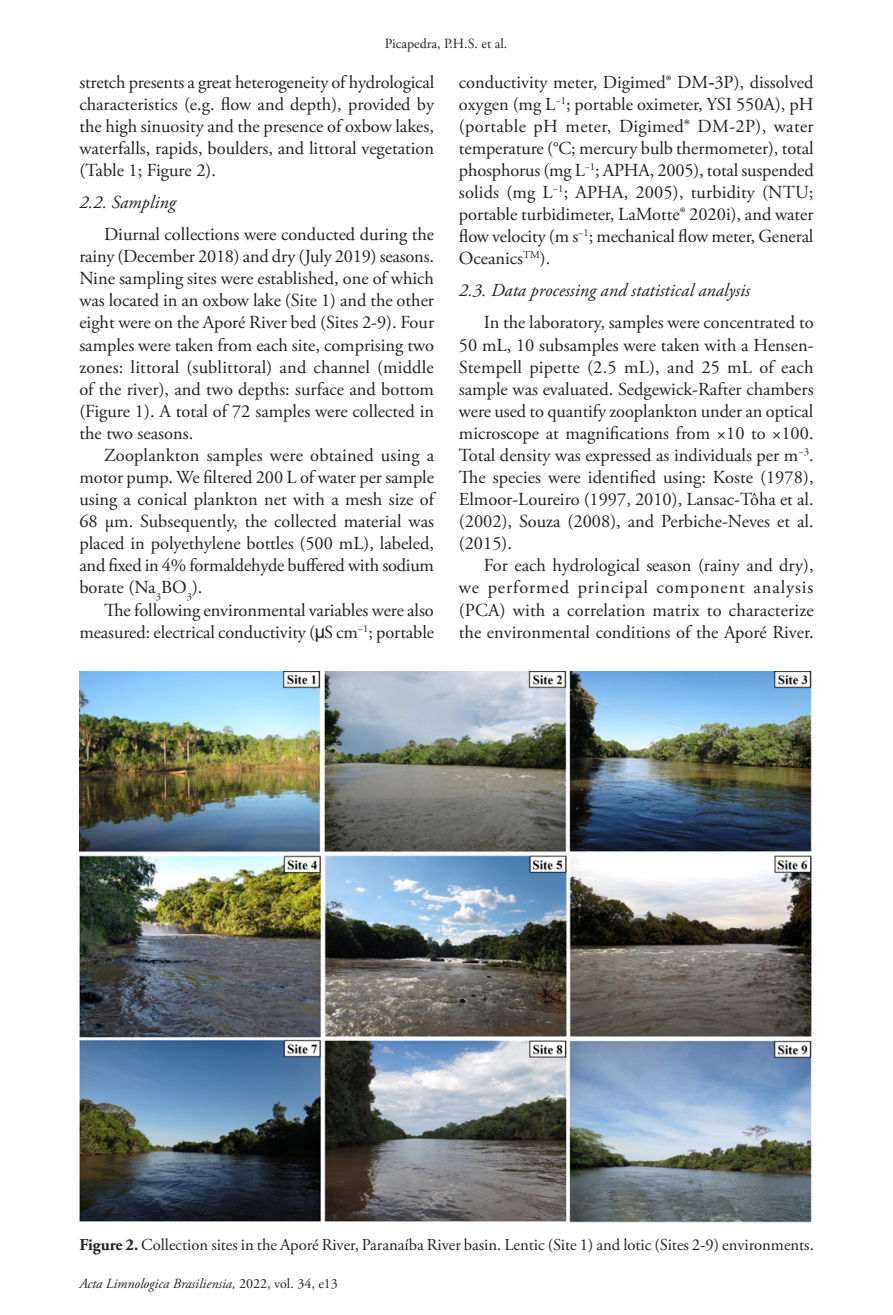
<style>
.page{position:relative;width:893px;height:1315px;background:#fff}
.page>*{position:absolute;margin:0;border:0;box-sizing:border-box;transform-origin:0 0}
.Paragraph{font:18.38px/22.1px "Adobe Garamond Pro";color:#231f20;text-align:justify}
.Heading2{font:italic 18.38px "Adobe Garamond Pro";color:#231f20}
.FigureCaption{font:16.62px "Adobe Garamond Pro";color:#231f20}
.t1{font:italic 14px "Adobe Garamond Pro";color:#231f20}
.t2{font:14px "Adobe Garamond Pro";color:#231f20}
.s1{font-family:"Times New Roman"}
.s2{font-weight:700}
.s3{font-style:normal}
</style>
<div class="page">
<img style="left:79px;top:672px;width:733px;height:551px">
<p class="t2" style="left:385px;top:35px;width:124px">Picapedra, P.H.S. et al.</p>
<p class="Paragraph" style="left:79px;top:72px;width:356px">stretch presents a great heterogeneity of hydrological characteristics (e.g. flow and depth), provided by the high sinuosity and the presence of oxbow lakes, waterfalls, rapids, boulders, and littoral vegetation (Table 1; Figure 2).</p>
<p class="Heading2" style="left:79px;top:191px;width:98px">2.2. Sampling</p>
<p class="Paragraph" style="left:79px;top:224px;width:356px;text-indent:25px">Diurnal collections were conducted during the rainy (December 2018) and dry (July 2019) seasons.<br>Nine sampling sites were established, one of which was located in an oxbow lake (Site 1) and the other eight were on the Aporé River bed (Sites 2-9). Four samples were taken from each site, comprising two zones: littoral (sublittoral) and channel (middle of the river), and two depths: surface and bottom (Figure 1). A total of 72 samples were collected in the two seasons.</p>
<p class="Paragraph" style="left:79px;top:445px;width:356px;text-indent:25px">Zooplankton samples were obtained using a motor pump. We filtered 200 L of water per sample using a conical plankton net with a mesh size of 68 µm. Subsequently, the collected material was placed in polyethylene bottles (500 mL), labeled, and fixed in 4% formaldehyde buffered with sodium borate (Na<sub>3</sub>BO<sub>3</sub>).</p>
<p class="Paragraph" style="left:79px;top:599px;width:356px;text-align:right">The following environmental variables were also measured: electrical conductivity (μS cm<sup>−1</sup>; portable</p>
<p class="Paragraph" style="left:459px;top:72px;width:356px">conductivity meter, Digimed® DM<span class="s1">‐</span>3P), dissolved oxygen (mg L<sup>−1</sup>; portable oximeter, YSI 550A), pH (portable pH meter, Digimed® DM-2P), water temperature (°C; mercury bulb thermometer), total phosphorus (mg L<sup>−1</sup>; APHA, 2005), total suspended solids (mg L<sup>−1</sup>; APHA, 2005), turbidity (NTU; portable turbidimeter, LaMotte® 2020i), and water flow velocity (m s<sup>−1</sup>; mechanical flow meter, General Oceanics<sup>TM</sup>).</p>
<p class="Heading2" style="left:459px;top:280px;width:293px">2.3. Data processing and statistical analysis</p>
<p class="Paragraph" style="left:459px;top:312px;width:356px;text-indent:25px">In the laboratory, samples were concentrated to 50 mL, 10 subsamples were taken with a Hensen-Stempell pipette (2.5 mL), and 25 mL of each sample was evaluated. Sedgewick-Rafter chambers were used to quantify zooplankton under an optical microscope at magnifications from ×10 to ×100.<br>Total density was expressed as individuals per m<sup>−3</sup>.<br>The species were identified using: Koste (1978), Elmoor-Loureiro (1997, 2010), Lansac-Tôha et al. (2002), Souza (2008), and Perbiche-Neves et al. (2015).</p>
<p class="Paragraph" style="left:459px;top:555px;width:356px;text-indent:25px">For each hydrological season (rainy and dry), we performed principal component analysis (PCA) with a correlation matrix to characterize the environmental conditions of the Aporé River.</p>
<p class="FigureCaption" style="left:79px;top:1235px;width:736px"><span class="s2">Figure 2.</span> Collection sites in the Aporé River, Paranaíba River basin. Lentic (Site 1) and lotic (Sites 2-9) environments.</p>
<p class="t1" style="left:79px;top:1275px;width:260px">Acta Limnologica Brasiliensia, <span class="s3">2022, vol. 34, e13</span></p>
</div>
